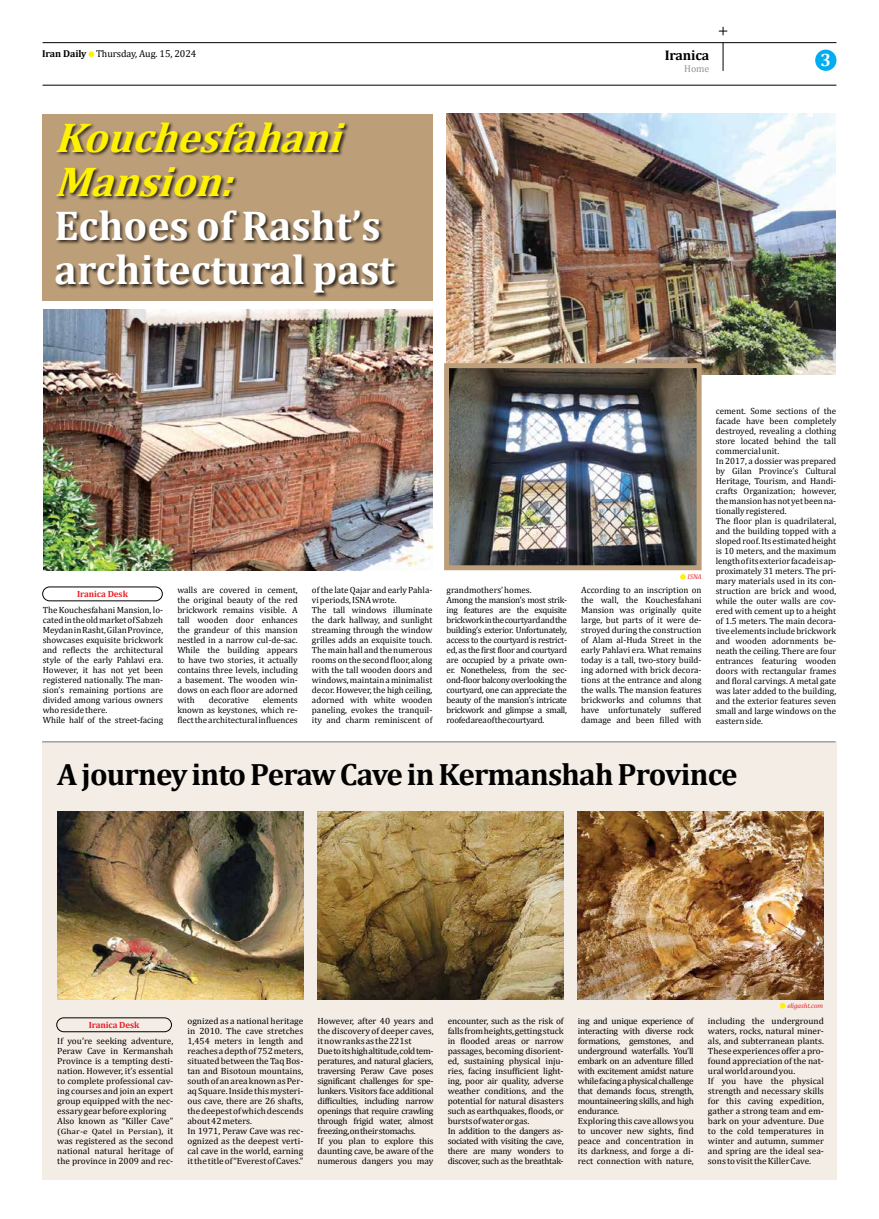
<style>
.page{position:relative;width:879px;height:1219px;background:#fff}
.page>*{position:absolute;margin:0;border:0;box-sizing:border-box;transform-origin:0 0}
.t1{font:700 42px/44px "Cambria";color:#fff}
.t2{font:italic 700 42px/44px "Cambria";color:#fff200}
.t3{font:700 31px "Cambria";letter-spacing:-.025em;color:#000}
.t4{font:700 18px "Cambria";color:#fff}
.t5{font:700 14px "Cambria";letter-spacing:-.01em;color:#000}
.t6{font:10px "Cambria";letter-spacing:-.01em;color:#000}
.t7{font:10px "Cambria";color:#939598}
.t8{font:9px/10px "Cambria";color:#000}
.t9{font:9px/10px "Cambria";letter-spacing:-.03em;color:#000}
.t10{font:700 9px "Cambria";letter-spacing:-.01em;color:#ed1d24}
.t11{font:7.7px "Cambria";color:#000;scale:1.21 1}
.t12{font:italic 6.9px "Cambria";letter-spacing:-.01em;color:#ed1d24}
.s1{font-weight:700}
.s2{font-size:9px}
</style>
<div class="page">
<div style="left:42px;top:114px;width:390px;height:186px;background:#bc9e79"></div>
<div style="left:42px;top:742px;width:794px;height:438px;background:#f3ede6"></div>
<svg style="left:723px;top:43px;width:1px;height:28px"></svg>
<hr style="left:43px;top:42px;width:793px;height:1px;background:#000">
<hr style="left:43px;top:85px;width:793px;height:1px;background:#000">
<div style="left:815px;top:50px;width:21px;height:21px;background:#00aeef;border-radius:50%"></div>
<svg style="left:88px;top:51px;width:6px;height:6px"></svg>
<div style="left:55px;top:121px;width:345px;height:177px;background:#000;opacity:.75"></div>
<hr style="left:42px;top:742px;width:793px;height:1px;background:#000">
<svg style="left:680px;top:574px;width:6px;height:6px"></svg>
<svg style="left:780px;top:1003px;width:5px;height:5px"></svg>
<div style="left:43px;top:587px;width:119px;height:14px;border:1px solid #000;border-radius:7px"></div>
<div style="left:57px;top:1018px;width:115px;height:14px;border:1px solid #000;border-radius:7px"></div>
<img style="left:446px;top:114px;width:389px;height:260px">
<img style="left:43px;top:310px;width:389px;height:260px">
<img style="left:450px;top:369px;width:245px;height:195px">
<div style="left:444px;top:363px;width:257px;height:207px;border:5px solid #bc9e79"></div>
<img style="left:57px;top:811px;width:246px;height:188px">
<img style="left:317px;top:811px;width:246px;height:188px">
<img style="left:577px;top:811px;width:246px;height:188px">
<svg style="left:719px;top:27px;width:8px;height:8px"></svg>
<p class="t6" style="left:42px;top:48px;width:156px"><span class="s1">Iran Daily</span> Thursday, Aug. 15, 2024</p>
<h3 class="t5" style="left:664px;top:45px;width:46px">Iranica</h3>
<h1 class="t2" style="left:55px;top:114px;width:304px">Kouchesfahani<br>Mansion:</h1>
<h1 class="t1" style="left:55px;top:202px;width:341px">Echoes of Rasht’s architectural past</h1>
<p class="t7" style="left:684px;top:63px;width:27px">Home</p>
<h3 class="t4" style="left:820px;top:47px;width:12px">3</h3>
<p class="t10" style="left:77px;top:587px;width:52px">Iranica Desk</p>
<p class="t8" style="left:43px;top:605px;width:122px">The Kouchesfahani Mansion, lo&shy;cated in the old market of Sabzeh<br>Meydan in Rasht, Gilan Province, showcases exquisite brickwork and reflects the architectural style of the early Pahlavi era.<br>However, it has not yet been registered nationally. The man&shy;sion’s remaining portions are divided among various owners who reside there.<br>While half of the street-facing</p>
<p class="t8" style="left:177px;top:585px;width:122px;text-align:justify">walls are covered in cement, the original beauty of the red brickwork remains visible. A tall wooden door enhances the grandeur of this mansion nestled in a narrow cul-de-sac.<br>While the building appears to have two stories, it actually contains three levels, including a basement. The wooden win&shy;dows on each floor are adorned with</p>
<p class="t8" style="left:177px;top:695px;width:122px;text-align:justify;text-indent:85px">elements known as keystones, which re&shy;flect the architectural influences</p>
<p class="t8" style="left:209px;top:695px;width:42px">decorative</p>
<p class="t12" style="left:687px;top:572px;width:16px">ISNA</p>
<p class="t8" style="left:312px;top:585px;width:122px">of the late Qajar and early Pahla&shy;vi periods, ISNA wrote.<br>The tall windows illuminate the dark hallway, and sunlight streaming through the window grilles adds an exquisite touch.<br>The main hall and the numerous rooms on the second floor, along with the tall wooden doors and windows, maintain a minimalist decor. However, the high ceiling, adorned with white wooden paneling, evokes the tranquil&shy;ity and charm reminiscent of</p>
<p class="t9" style="left:446px;top:585px;width:122px">grandmothers’ homes.<br>Among the mansion’s most strik&shy;ing features are the exquisite brickwork in the courtyard and the building’s exterior. Unfortunately, access to the courtyard is restrict&shy;ed, as the first floor and courtyard are occupied by a private own&shy;er. Nonetheless, from the sec&shy;ond-floor balcony overlooking the courtyard, one can appreciate the beauty of the mansion’s intricate brickwork and glimpse a small, roofed area of the courtyard.</p>
<p class="t8" style="left:581px;top:585px;width:122px;text-align:justify">According to an inscription on the wall, the Kouchesfahani Mansion was originally quite large, but parts of it were de&shy;stroyed during the construction of Alam al-Huda Street in the early Pahlavi era. What remains today is a tall, two-story build&shy;ing adorned with brick decora&shy;tions at the entrance and along the walls. The mansion features brickworks and columns that have unfortunately suffered damage and been filled with</p>
<p class="t8" style="left:716px;top:406px;width:122px">cement. Some sections of the facade have been completely destroyed, revealing a clothing store located behind the tall commercial unit.<br>In 2017, a dossier was prepared by Gilan Province’s Cultural<br>Heritage, Tourism, and Handi&shy;crafts Organization; however, the mansion has not yet been na&shy;tionally registered.<br>The floor plan is quadrilateral, and the building topped with a sloped roof. Its estimated height is 10 meters, and the maximum length of its exterior facade is ap&shy;proximately 31 meters. The pri&shy;mary materials used in its con&shy;struction are brick and wood, while the outer walls are cov&shy;ered with cement up to a height of 1.5 meters. The main decora&shy;tive elements include brickwork and wooden adornments be&shy;neath the ceiling. There are four entrances featuring wooden doors with rectangular frames and floral carvings. A metal gate was later added to the building, and the exterior features seven small and large windows on the eastern side.</p>
<h2 class="t3" style="left:57px;top:753px;width:682px">A journey into Peraw Cave in Kermanshah Province</h2>
<p class="t12" style="left:787px;top:1001px;width:37px">eligasht.com</p>
<p class="t10" style="left:89px;top:1018px;width:52px">Iranica Desk</p>
<p class="t8" style="left:57px;top:1036px;width:117px">If you’re seeking adventure,<br>Peraw Cave in Kermanshah<br>Province is a tempting desti&shy;nation. However, it’s essential to complete professional cav&shy;ing courses and join an expert group equipped with the nec&shy;essary gear before exploring<br>Also known as “Killer Cave”</p>
<p class="t11" style="left:57px;top:1126px;width:97px">(Ghar-e Qatel in Persian)<span class="s2">, it</span></p>
<p class="t8" style="left:57px;top:1136px;width:117px;text-align:justify">was registered as the second national natural heritage of the province in 2009 and rec-</p>
<p class="t8" style="left:187px;top:1016px;width:117px">ognized as a national heritage in 2010. The cave stretches<br>1,454 meters in length and reaches a depth of 752 meters, situated between the Taq Bos&shy;tan and Bisotoun mountains, south of an area known as Per&shy;aq Square. Inside this mysteri&shy;ous cave, there are 26 shafts, the deepest of which descends about 42 meters.<br>In 1971, Peraw Cave was rec&shy;ognized as the deepest verti&shy;cal cave in the world, earning it the title of “Everest of Caves.”</p>
<p class="t9" style="left:317px;top:1016px;width:117px">However, after 40 years and the discovery of deeper caves, it now ranks as the 221st<br>Due to its high altitude, cold tem&shy;peratures, and natural glaciers, traversing Peraw Cave poses significant challenges for spe&shy;lunkers. Visitors face additional difficulties, including narrow openings that require crawling through frigid water, almost freezing, on their stomachs.<br>If you plan to explore this daunting cave, be aware of the numerous dangers you may</p>
<p class="t8" style="left:448px;top:1016px;width:117px">encounter, such as the risk of falls from heights, getting stuck in flooded areas or narrow passages, becoming disorient&shy;ed, sustaining physical inju&shy;ries, facing insufficient light&shy;ing, poor air quality, adverse weather conditions, and the potential for natural disasters such as earthquakes, floods, or bursts of water or gas.<br>In addition to the dangers as&shy;sociated with visiting the cave, there are many wonders to discover, such as the breathtak-</p>
<p class="t9" style="left:578px;top:1016px;width:117px">ing and unique experience of interacting with diverse rock formations, gemstones, and underground waterfalls. You’ll embark on an adventure filled with excitement amidst nature while facing a physical challenge that demands focus, strength, mountaineering skills, and high endurance.<br>Exploring this cave allows you to uncover new sights, find peace and concentration in its darkness, and forge a di&shy;rect connection with nature,</p>
<p class="t8" style="left:708px;top:1016px;width:117px">including the underground waters, rocks, natural miner&shy;als, and subterranean plants.<br>These experiences offer a pro&shy;found appreciation of the nat&shy;ural world around you.<br>If you have the physical strength and necessary skills for this caving expedition, gather a strong team and em&shy;bark on your adventure. Due to the cold temperatures in winter and autumn, summer and spring are the ideal sea&shy;sons to visit the Killer Cave.</p>
</div>
